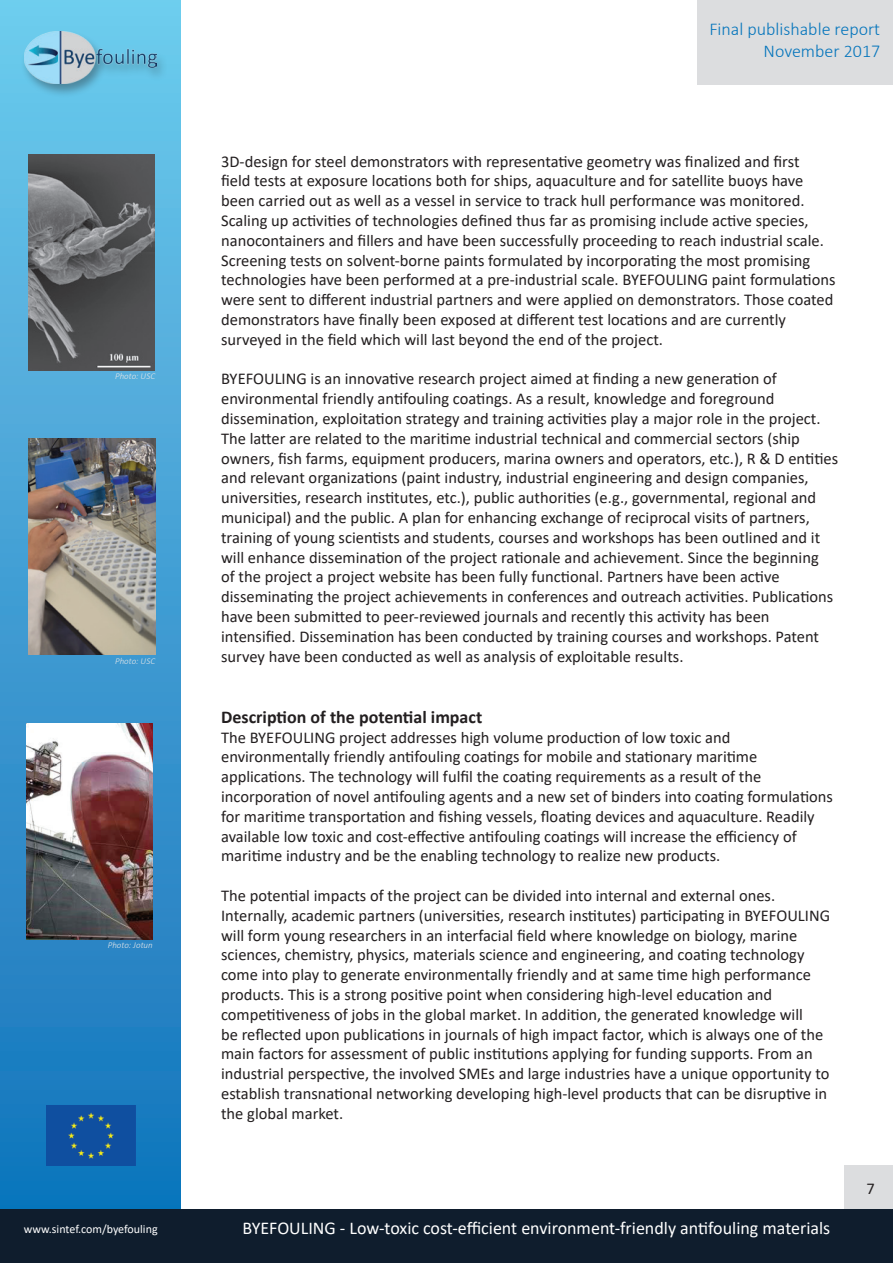
<style>
.page{position:relative;width:893px;height:1263px;background:#fff}
.page>*{position:absolute;margin:0;border:0;box-sizing:border-box;transform-origin:0 0}
.t1{font:18px "Calibri";color:#fff}
.t2{font:300 18px/21.6px "Calibri";color:#0575bc;text-align:right}
.t3{font:700 18px "Calibri";color:#231f20}
.t4{font:16.5px/19.8px "Calibri";color:#231f20}
.t5{font:12px "Calibri";color:#fff}
.t6{font:italic 300 9px "Calibri";color:#e6e7e9}
</style>
<div class="page">
<div style="left:0;top:0;width:181px;height:1209px;background:linear-gradient(to bottom,#70c8e9,#1272bb)"></div>
<div style="left:46px;top:1106px;width:89px;height:59px;background:#0f4fa0"></div>
<div style="left:21px;top:30px;width:147px;height:69px;background:#231f20;opacity:.38"></div>
<img style="left:24px;top:31px;width:132px;height:53px">
<div style="left:697px;top:0;width:196px;height:85px;background:#dcdddf"></div>
<div style="left:844px;top:1165px;width:49px;height:44px;background:#dcdddf"></div>
<div style="left:0;top:1209px;width:893px;height:54px;background:#0f1d2d"></div>
<img style="left:29px;top:154px;width:126px;height:216px">
<img style="left:29px;top:439px;width:126px;height:216px">
<img style="left:26px;top:723px;width:127px;height:216px">
<p class="t6" style="left:115px;top:370px;width:41px">Photo: USC</p>
<p class="t6" style="left:115px;top:655px;width:41px">Photo: USC</p>
<p class="t6" style="left:108px;top:939px;width:46px">Photo: Jotun</p>
<p class="t2" style="left:709px;top:18px;width:172px">Final publishable report<br>November 2017</p>
<p class="t4" style="left:221px;top:151px;width:616px">3D-design for steel demonstrators with representative geometry was finalized and first<br>field tests at exposure locations both for ships, aquaculture and for satellite buoys have been carried out as well as a vessel in service to track hull performance was monitored.<br>Scaling up activities of technologies defined thus far as promising include active species, nanocontainers and fillers and have been successfully proceeding to reach industrial scale.<br>Screening tests on solvent-borne paints formulated by incorporating the most promising technologies have been performed at a pre-industrial scale. BYEFOULING paint formulations were sent to different industrial partners and were applied on demonstrators. Those coated demonstrators have finally been exposed at different test locations and are currently surveyed in the field which will last beyond the end of the project.</p>
<p class="t4" style="left:221px;top:369px;width:619px">BYEFOULING is an innovative research project aimed at finding a new generation of environmental friendly antifouling coatings. As a result, knowledge and foreground dissemination, exploitation strategy and training activities play a major role in the project.<br>The latter are related to the maritime industrial technical and commercial sectors (ship owners, fish farms, equipment producers, marina owners and operators, etc.), R &amp; D entities and relevant organizations (paint industry, industrial engineering and design companies, universities, research institutes, etc.), public authorities (e.g., governmental, regional and municipal) and the public. A plan for enhancing exchange of reciprocal visits of partners, training of young scientists and students, courses and workshops has been outlined and it will enhance dissemination of the project rationale and achievement. Since the beginning<br>of the project a project website has been fully functional. Partners have been active disseminating the project achievements in conferences and outreach activities. Publications have been submitted to peer-reviewed journals and recently this activity has been intensified. Dissemination has been conducted by training courses and workshops. Patent survey have been conducted as well as analysis of exploitable results.</p>
<p class="t3" style="left:221px;top:704px;width:263px">Description of the potential impact</p>
<p class="t4" style="left:221px;top:727px;width:613px">The BYEFOULING project addresses high volume production of low toxic and environmentally friendly antifouling coatings for mobile and stationary maritime applications. The technology will fulfil the coating requirements as a result of the incorporation of novel antifouling agents and a new set of binders into coating formulations for maritime transportation and fishing vessels, floating devices and aquaculture. Readily available low toxic and cost-effective antifouling coatings will increase the efficiency of maritime industry and be the enabling technology to realize new products.</p>
<p class="t4" style="left:221px;top:885px;width:610px">The potential impacts of the project can be divided into internal and external ones.<br>Internally, academic partners (universities, research institutes) participating in BYEFOULING will form young researchers in an interfacial field where knowledge on biology, marine sciences, chemistry, physics, materials science and engineering, and coating technology come into play to generate environmentally friendly and at same time high performance products. This is a strong positive point when considering high-level education and competitiveness of jobs in the global market. In addition, the generated knowledge will<br>be reflected upon publications in journals of high impact factor, which is always one of the main factors for assessment of public institutions applying for funding supports. From an industrial perspective, the involved SMEs and large industries have a unique opportunity to establish transnational networking developing high-level products that can be disruptive in the global market.</p>
<p class="t4" style="left:867px;top:1178px;width:10px">7</p>
<p class="t5" style="left:24px;top:1221px;width:135px">www.sintef.com/byefouling</p>
<p class="t1" style="left:242px;top:1215px;width:589px">BYEFOULING - Low-toxic cost-efficient environment-friendly antifouling materials</p>
</div>
